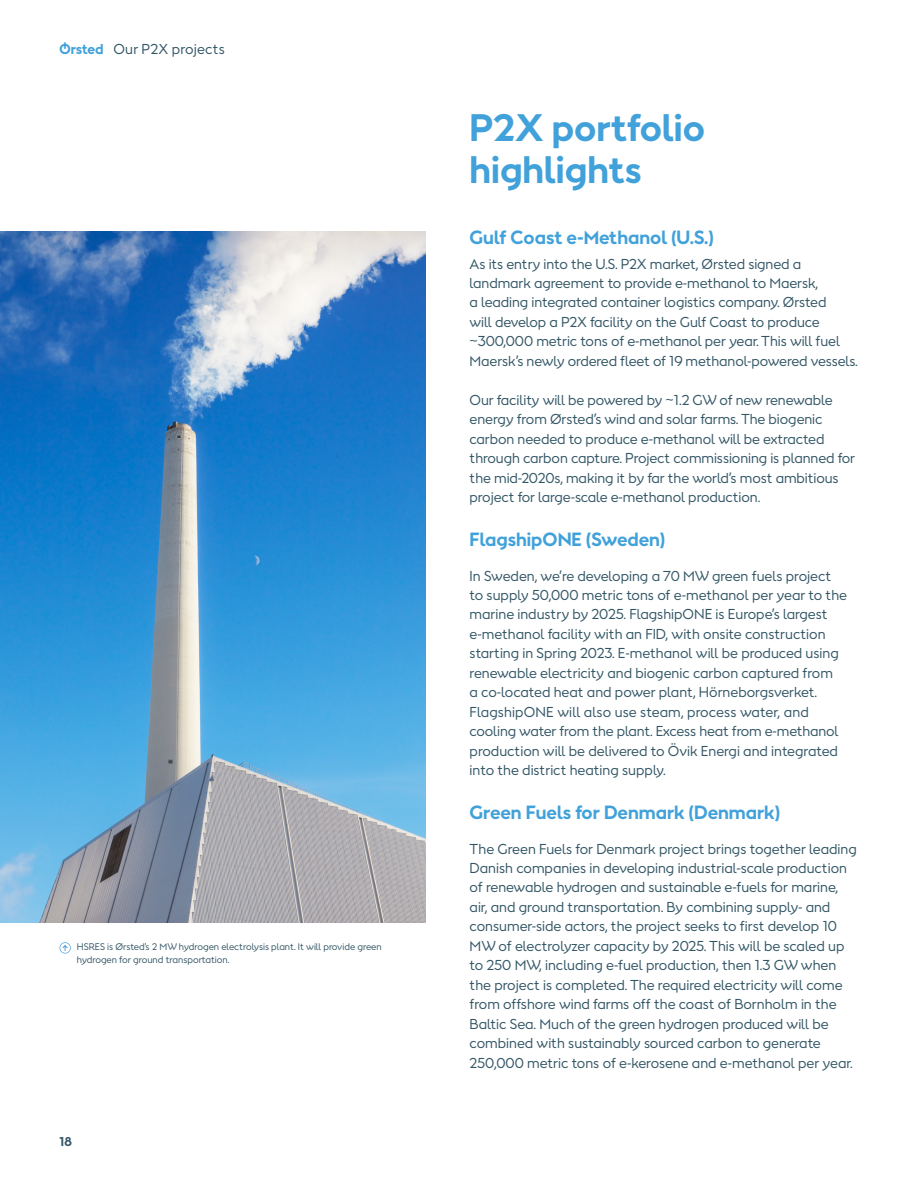
<style>
.page{position:relative;width:918px;height:1188px;background:#fff}
.page>*{position:absolute;margin:0;border:0;box-sizing:border-box;transform-origin:0 0}
.t1{font:700 36px/42px "Orsted Sans";color:#41a1da}
.t2{font:700 18px "Orsted Sans";color:#41a1da}
.t3{font:13.5px/19.5px "Orsted Sans";letter-spacing:-.005em;color:#325565}
.t4{font:13.5px "Orsted Sans";letter-spacing:.02em;color:#325565}
.t5{font:700 12px "Orsted Sans";color:#325565}
.t6{font:9px/13.5px "Orsted Sans";color:#325565}
</style>
<div class="page">
<img style="left:0;top:231px;width:426px;height:692px">
<svg style="left:60px;top:942px;width:11px;height:12px"></svg>
<p class="t4" style="left:113px;top:40px;width:113px">Our P2X projects</p>
<p class="t6" style="left:77px;top:939px;width:306px">HSRES is Ørsted's 2 MW hydrogen electrolysis plant. It will provide green hydrogen for ground transportation.</p>
<p class="t5" style="left:60px;top:1134px;width:14px">18</p>
<h1 class="t1" style="left:470px;top:107px;width:237px">P2X portfolio highlights</h1>
<h2 class="t2" style="left:470px;top:225px;width:246px">Gulf Coast e-Methanol (U.S.)</h2>
<p class="t3" style="left:470px;top:254px;width:390px">As its entry into the U.S. P2X market, Ørsted signed a landmark agreement to provide e-methanol to Maersk,<br>a leading integrated container logistics company. Ørsted<br>will develop a P2X facility on the Gulf Coast to produce ~300,000 metric tons of e-methanol per year. This will fuel Maersk’s newly ordered fleet of 19 methanol-powered vessels.</p>
<p class="t3" style="left:470px;top:390px;width:387px">Our facility will be powered by ~1.2 GW of new renewable energy from Ørsted’s wind and solar farms. The biogenic carbon needed to produce e-methanol will be extracted through carbon capture. Project commissioning is planned for the mid-2020s, making it by far the world’s most ambitious project for large-scale e-methanol production.</p>
<h2 class="t2" style="left:470px;top:527px;width:197px">FlagshipONE (Sweden)</h2>
<p class="t3" style="left:470px;top:566px;width:379px">In Sweden, we’re developing a 70 MW green fuels project to supply 50,000 metric tons of e-methanol per year to the marine industry by 2025. FlagshipONE is Europe’s largest e-methanol facility with an FID, with onsite construction starting in Spring 2023. E-methanol will be produced using renewable electricity and biogenic carbon captured from<br>a co-located heat and power plant, Hörneborgsverket.<br>FlagshipONE will also use steam, process water, and cooling water from the plant. Excess heat from e-methanol production will be delivered to Övik Energi and integrated into the district heating supply.</p>
<h2 class="t2" style="left:470px;top:800px;width:312px">Green Fuels for Denmark (Denmark)</h2>
<p class="t3" style="left:470px;top:839px;width:389px">The Green Fuels for Denmark project brings together leading Danish companies in developing industrial-scale production of renewable hydrogen and sustainable e-fuels for marine, air, and ground transportation. By combining supply- and consumer-side actors, the project seeks to first develop 10<br>MW of electrolyzer capacity by 2025. This will be scaled up to 250 MW, including e-fuel production, then 1.3 GW when the project is completed. The required electricity will come from offshore wind farms off the coast of Bornholm in the Baltic Sea. Much of the green hydrogen produced will be combined with sustainably sourced carbon to generate 250,000 metric tons of e-kerosene and e-methanol per year.</p>
</div>
